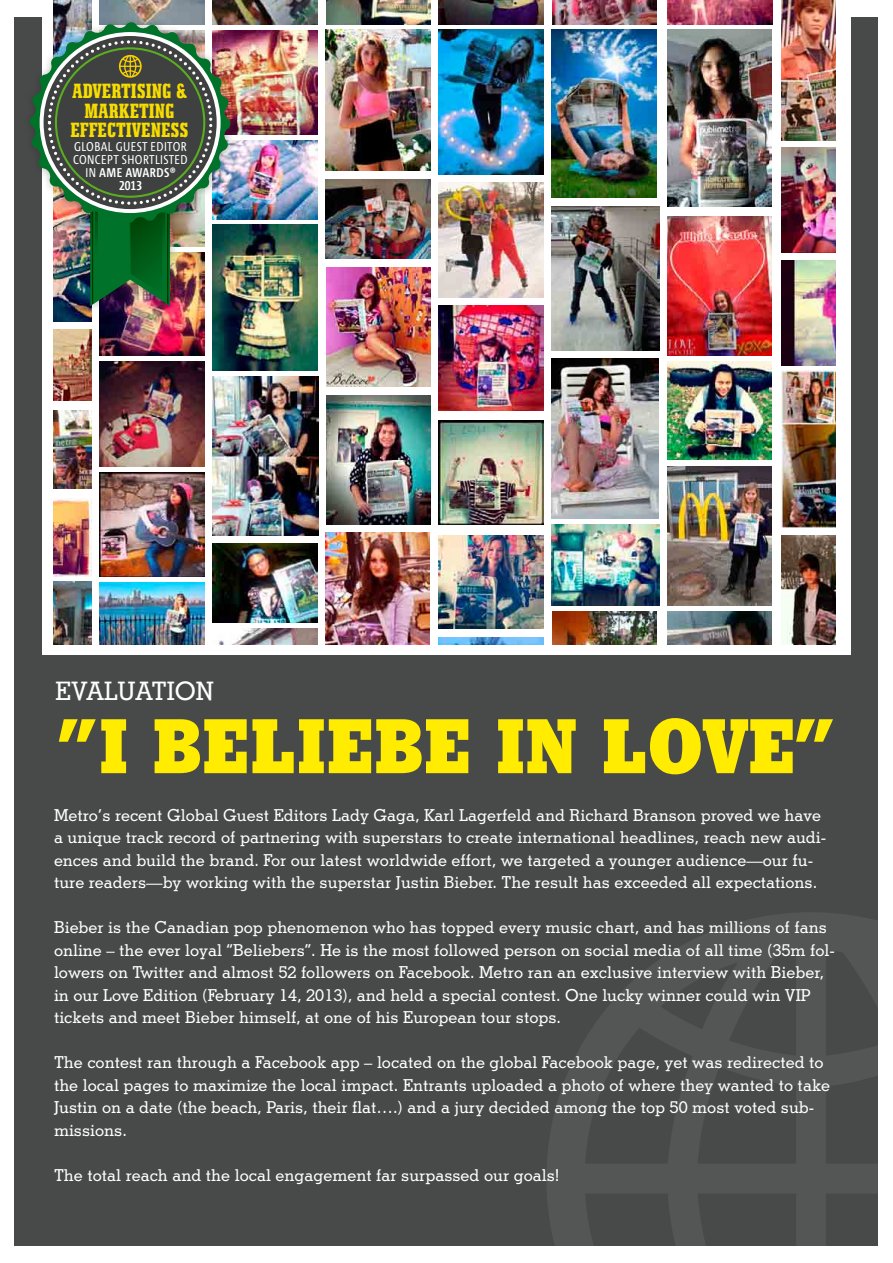
<style>
.page{position:relative;width:893px;height:1263px;background:#fff}
.page>*{position:absolute;margin:0;border:0;box-sizing:border-box;transform-origin:0 0}
.t1{font:800 74.85px "Stymie BT";color:#ffec00}
.t2{font:500 25.5px "Stymie BT";color:#fff}
.t3{font:800 condensed 19.05px/19px "Stymie BT";color:#f6dc00;text-align:center}
.t4{font:500 16.5px/22.5px "Stymie BT";color:#fff}
.t5{font:12.75px/12.8px "Corpid Cd OT";color:#fff;text-align:center}
.s1{font-weight:700}
</style>
<div class="page">
<div style="left:15px;top:17px;width:863px;height:1229px;background:#484a4a"></div>
<svg style="left:547px;top:913px;width:331px;height:333px"></svg>
<div style="left:43px;top:6px;width:808px;height:649px;background:#fff"></div>
<img style="left:781px;top:0;width:55px;height:141px">
<img style="left:781px;top:148px;width:55px;height:104px">
<img style="left:781px;top:261px;width:55px;height:104px">
<img style="left:781px;top:371px;width:55px;height:156px">
<img style="left:781px;top:535px;width:55px;height:109px">
<img style="left:53px;top:582px;width:39px;height:62px">
<img style="left:53px;top:498px;width:39px;height:79px">
<img style="left:53px;top:410px;width:39px;height:79px">
<img style="left:53px;top:330px;width:39px;height:71px">
<img style="left:53px;top:314px;width:39px;height:7px">
<img style="left:53px;top:0;width:39px;height:15px">
<img style="left:667px;top:0;width:105px;height:24px">
<img style="left:552px;top:0;width:105px;height:24px">
<img style="left:439px;top:0;width:104px;height:24px">
<img style="left:326px;top:0;width:105px;height:24px">
<img style="left:213px;top:0;width:104px;height:24px">
<img style="left:100px;top:0;width:104px;height:15px">
<img style="left:667px;top:612px;width:105px;height:32px">
<img style="left:667px;top:466px;width:105px;height:140px">
<img style="left:667px;top:362px;width:105px;height:97px">
<img style="left:667px;top:217px;width:105px;height:139px">
<img style="left:667px;top:30px;width:105px;height:177px">
<img style="left:552px;top:612px;width:105px;height:32px">
<img style="left:552px;top:525px;width:107px;height:81px">
<img style="left:552px;top:358px;width:106px;height:160px">
<img style="left:552px;top:207px;width:107px;height:143px">
<img style="left:552px;top:30px;width:104px;height:168px">
<img style="left:439px;top:637px;width:104px;height:7px">
<img style="left:439px;top:535px;width:104px;height:94px">
<img style="left:439px;top:420px;width:104px;height:105px">
<img style="left:439px;top:306px;width:104px;height:104px">
<img style="left:439px;top:182px;width:104px;height:116px">
<img style="left:439px;top:30px;width:104px;height:145px">
<img style="left:326px;top:533px;width:103px;height:111px">
<img style="left:326px;top:396px;width:104px;height:129px">
<img style="left:326px;top:268px;width:104px;height:118px">
<img style="left:326px;top:180px;width:104px;height:78px">
<img style="left:326px;top:30px;width:104px;height:141px">
<img style="left:218px;top:628px;width:99px;height:16px">
<img style="left:213px;top:544px;width:104px;height:78px">
<img style="left:213px;top:377px;width:105px;height:158px">
<img style="left:213px;top:225px;width:104px;height:146px">
<img style="left:239px;top:141px;width:78px;height:78px">
<img style="left:100px;top:583px;width:104px;height:61px">
<img style="left:100px;top:472px;width:104px;height:105px">
<img style="left:100px;top:362px;width:104px;height:104px">
<img style="left:100px;top:314px;width:104px;height:42px">
<img style="left:239px;top:30px;width:78px;height:105px">
<div style="left:23px;top:15px;width:216px;height:299px;background:#15130b;opacity:.3"></div>
<img style="left:30px;top:22px;width:200px;height:284px">
<p class="t3" style="left:70px;top:81px;width:120px">ADVERTISING &amp;<br>MARKETING<br>EFFECTIVENESS</p>
<p class="t5" style="left:73px;top:142px;width:116px">GLOBAL GUEST EDITOR<br>CONCEPT SHORTLISTED<br>IN <span class="s1">AME AWARDS®<br>2013</span></p>
<h2 class="t2" style="left:56px;top:675px;width:160px">Evaluatio n</h2>
<h1 class="t1" style="left:59px;top:701px;width:779px">”I BELIEBE IN LOVE”</h1>
<p class="t4" style="left:54px;top:803px;width:774px">Metro’s recent Global Guest Editors Lady Gaga, Karl Lagerfeld and Richard Branson proved we have a unique track record of partnering with superstars to create international headlines, reach new audi&shy;ences and build the brand. For our latest worldwide effort, we targeted a younger audience—our fu&shy;ture readers—by working with the superstar Justin Bieber. The result has exceeded all expectations.</p>
<p class="t4" style="left:54px;top:916px;width:782px">Bieber is the Canadian pop phenomenon who has topped every music chart, and has millions of fans online – the ever loyal “Beliebers”. He is the most followed person on social media of all time (35m fol&shy;lowers on Twitter and almost 52 followers on Facebook. Metro ran an exclusive interview with Bieber, in our Love Edition (February 14, 2013), and held a special contest. One lucky winner could win VIP tickets and meet Bieber himself, at one of his European tour stops.</p>
<p class="t4" style="left:54px;top:1051px;width:778px">The contest ran through a Facebook app – located on the global Facebook page, yet was redirected to the local pages to maximize the local impact. Entrants uploaded a photo of where they wanted to take Justin on a date (the beach, Paris, their flat….) and a jury decided among the top 50 most voted sub&shy;missions.</p>
<p class="t4" style="left:54px;top:1163px;width:507px">The total reach and the local engagement far surpassed our goals!</p>
</div>
